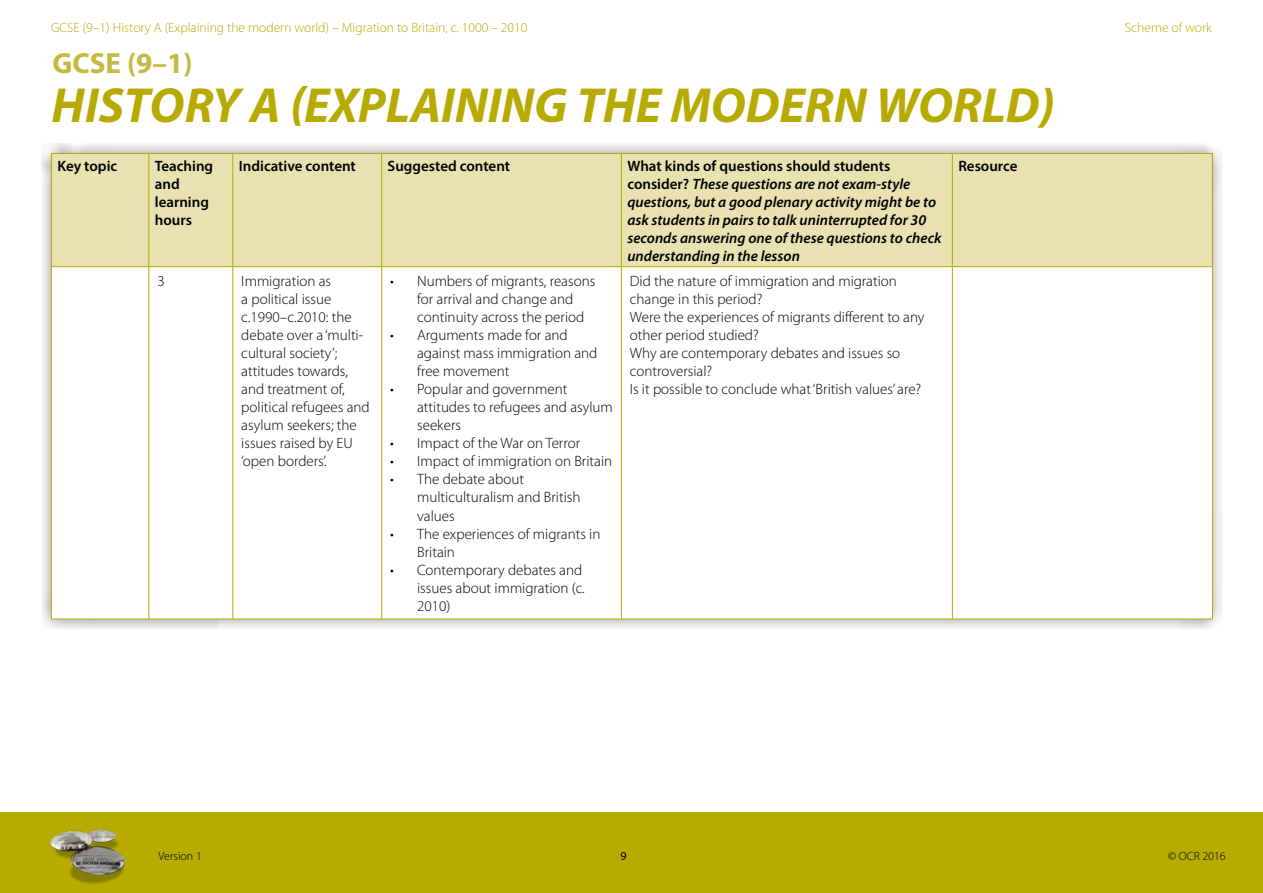
<style>
.page{position:relative;width:1263px;height:893px;background:#fff}
.page>*{position:absolute;margin:0;border:0;box-sizing:border-box;transform-origin:0 0}
.t1{font:italic 700 49.5px "Myriad Pro";color:#b7aa00}
.t2{font:700 29.25px "Myriad Pro";color:#c6b942}
.Body_10pt{font:300 15px/18px "Myriad Pro";color:#000}
.Body_10pt-2{font:italic 600 15px/18px "Myriad Pro";color:#000}
.Body_10pt-3{font:600 15px/18px "Myriad Pro";color:#000}
.t3{font:300 13.5px "Myriad Pro";color:#b7aa00}
.t4{font:300 12px "Myriad Pro";color:#000}
.t5{font:12px "Myriad Pro";color:#000}
.s1{font-style:normal}
</style>
<div class="page">
<div style="left:0;top:812px;width:1263px;height:81px;background:#b7aa00"></div>
<img style="left:49px;top:829px;width:77px;height:55px">
<div style="left:41px;top:144px;width:1182px;height:486px;background:#000;opacity:.45"></div>
<div style="left:52px;top:154px;width:1160px;height:112px;background:#e8e1b1"></div>
<svg style="left:52px;top:267px;width:1160px;height:352px"></svg>
<hr style="left:51px;top:153px;width:98px;height:1px;background:#b7aa00">
<hr style="left:51px;top:154px;width:1px;height:112px;background:#b7aa00">
<hr style="left:149px;top:153px;width:84px;height:1px;background:#b7aa00">
<hr style="left:148px;top:154px;width:1px;height:112px;background:#b7aa00">
<hr style="left:233px;top:153px;width:149px;height:1px;background:#b7aa00">
<hr style="left:232px;top:154px;width:1px;height:112px;background:#b7aa00">
<hr style="left:382px;top:153px;width:239px;height:1px;background:#b7aa00">
<hr style="left:381px;top:154px;width:1px;height:112px;background:#b7aa00">
<hr style="left:621px;top:153px;width:331px;height:1px;background:#b7aa00">
<hr style="left:621px;top:154px;width:1px;height:112px;background:#b7aa00">
<hr style="left:952px;top:153px;width:261px;height:1px;background:#b7aa00">
<hr style="left:952px;top:154px;width:1px;height:112px;background:#b7aa00">
<hr style="left:1212px;top:154px;width:1px;height:112px;background:#b7aa00">
<hr style="left:51px;top:266px;width:98px;height:1px;background:#b7aa00">
<hr style="left:51px;top:267px;width:1px;height:352px;background:#b7aa00">
<hr style="left:149px;top:266px;width:84px;height:1px;background:#b7aa00">
<hr style="left:148px;top:267px;width:1px;height:352px;background:#b7aa00">
<hr style="left:233px;top:266px;width:149px;height:1px;background:#b7aa00">
<hr style="left:232px;top:267px;width:1px;height:352px;background:#b7aa00">
<hr style="left:382px;top:266px;width:239px;height:1px;background:#b7aa00">
<hr style="left:381px;top:267px;width:1px;height:352px;background:#b7aa00">
<hr style="left:621px;top:266px;width:331px;height:1px;background:#b7aa00">
<hr style="left:621px;top:267px;width:1px;height:352px;background:#b7aa00">
<hr style="left:952px;top:266px;width:261px;height:1px;background:#b7aa00">
<hr style="left:952px;top:267px;width:1px;height:352px;background:#b7aa00">
<hr style="left:1212px;top:267px;width:1px;height:352px;background:#b7aa00">
<hr style="left:51px;top:619px;width:98px;height:1px;background:#b7aa00">
<hr style="left:149px;top:619px;width:84px;height:1px;background:#b7aa00">
<hr style="left:233px;top:619px;width:149px;height:1px;background:#b7aa00">
<hr style="left:382px;top:619px;width:239px;height:1px;background:#b7aa00">
<hr style="left:621px;top:619px;width:331px;height:1px;background:#b7aa00">
<hr style="left:952px;top:619px;width:261px;height:1px;background:#b7aa00">
<p class="t3" style="left:51px;top:21px;width:478px">GCSE (9–1) History A (Explaining the modern world) – Migration to Britain, c. 1000 – 2010</p>
<p class="t3" style="left:1125px;top:21px;width:89px">Scheme of work</p>
<h2 class="t2" style="left:52px;top:44px;width:142px">GCSE (9–1)</h2>
<h1 class="t1" style="left:52px;top:74px;width:1005px">HISTORY A (EXPLAINING THE MODERN WORLD)</h1>
<p class="Body_10pt-3" style="left:57px;top:156px;width:61px">Key topic</p>
<p class="Body_10pt-3" style="left:155px;top:156px;width:60px">Teaching and learning hours</p>
<p class="Body_10pt-3" style="left:239px;top:156px;width:119px">Indicative content</p>
<p class="Body_10pt-3" style="left:388px;top:156px;width:124px">Suggested content</p>
<p class="Body_10pt-2" style="left:627px;top:156px;width:316px"><span class="s1">What kinds of questions should students consider?</span> These questions are not exam-style questions, but a good plenary activity might be to ask students in pairs to talk uninterrupted for 30 seconds answering one of these questions to check understanding in the lesson</p>
<p class="Body_10pt-3" style="left:958px;top:156px;width:61px">Resource</p>
<p class="Body_10pt" style="left:157px;top:273px;width:9px">3</p>
<p class="Body_10pt" style="left:241px;top:273px;width:130px">Immigration as<br>a political issue c.1990–c.2010: the debate over a ‘multi&shy;cultural society’; attitudes towards, and treatment of, political refugees and asylum seekers; the issues raised by EU ‘open borders’.</p>
<p class="Body_10pt" style="left:417px;top:273px;width:180px;text-indent:-27px">• Numbers of migrants, reasons for arrival and change and continuity across the period</p>
<p class="Body_10pt" style="left:630px;top:273px;width:268px">Did the nature of immigration and migration change in this period?</p>
<p class="Body_10pt" style="left:630px;top:309px;width:296px">Were the experiences of migrants different to any other period studied?</p>
<p class="Body_10pt" style="left:630px;top:345px;width:272px">Why are contemporary debates and issues so controversial?</p>
<p class="Body_10pt" style="left:630px;top:381px;width:293px">Is it possible to conclude what ‘British values’ are?</p>
<p class="Body_10pt" style="left:417px;top:327px;width:182px;text-indent:-27px">• Arguments made for and against mass immigration and free movement</p>
<p class="Body_10pt" style="left:417px;top:381px;width:197px;text-indent:-27px">• Popular and government attitudes to refugees and asylum seekers</p>
<p class="Body_10pt" style="left:390px;top:435px;width:191px">• Impact of the War on Terror</p>
<p class="Body_10pt" style="left:390px;top:453px;width:224px">• Impact of immigration on Britain</p>
<p class="Body_10pt" style="left:417px;top:471px;width:165px;text-indent:-27px">• The debate about multiculturalism and British values</p>
<p class="Body_10pt" style="left:417px;top:525px;width:185px;text-indent:-27px">• The experiences of migrants in<br>Britain</p>
<p class="Body_10pt" style="left:417px;top:561px;width:169px;text-indent:-27px">• Contemporary debates and issues about immigration (c.<br>2010)</p>
<p class="t4" style="left:158px;top:849px;width:45px">Version 1</p>
<p class="t5" style="left:620px;top:848px;width:8px">9</p>
<p class="t4" style="left:1168px;top:849px;width:59px">© OCR 2016</p>
</div>
